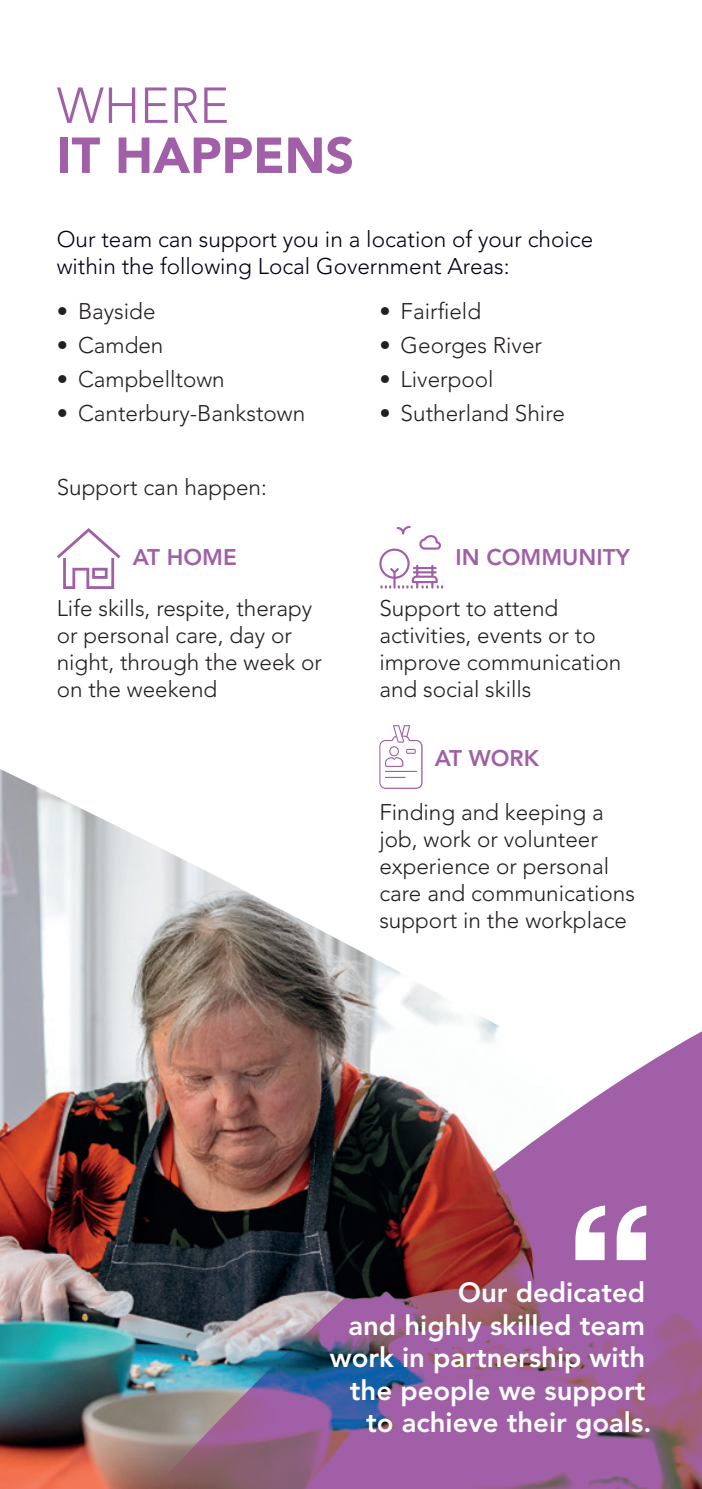
<style>
.page{position:relative;width:702px;height:1489px;background:#fff}
.page>*{position:absolute;margin:0;border:0;box-sizing:border-box;transform-origin:0 0}
.t1{font:900 50px/50px "Avenir LT Std";color:#a05fa7}
.t2{font:800 27.5px/32.5px "Avenir LT Std";color:#fff;text-align:right}
.t3{font:300 22.5px/27px "Avenir LT Std";color:#231f20}
.t4{font:300 22.5px/27px "Avenir LT Std";color:#000212}
.t5{font:800 22.5px "Avenir LT Std";color:#a05fa7}
.s1{font-weight:300}
</style>
<div class="page">
<img style="left:0;top:769px;width:423px;height:719px">
<img style="left:71px;top:946px;width:631px;height:542px">
<svg style="left:575px;top:1205px;width:71px;height:54px"></svg>
<svg style="left:57px;top:528px;width:63px;height:61px"></svg>
<svg style="left:379px;top:526px;width:64px;height:62px"></svg>
<svg style="left:379px;top:725px;width:43px;height:63px"></svg>
<p class="t1" style="left:57px;top:80px;width:299px"><span class="s1">WHERE<br></span>IT HAPPENS</p>
<p class="t4" style="left:57px;top:225px;width:538px">Our team can support you in a location of your choice within the following Local Government Areas:</p>
<p class="t3" style="left:57px;top:298px;width:100px">• Bayside</p>
<p class="t3" style="left:57px;top:332px;width:108px">• Camden</p>
<p class="t3" style="left:57px;top:366px;width:169px">• Campbelltown</p>
<p class="t3" style="left:57px;top:400px;width:250px">• Canterbury-Bankstown</p>
<p class="t3" style="left:379px;top:298px;width:103px">• Fairfield</p>
<p class="t3" style="left:379px;top:332px;width:164px">• Georges River</p>
<p class="t3" style="left:379px;top:366px;width:116px">• Liverpool</p>
<p class="t3" style="left:379px;top:400px;width:187px">• Sutherland Shire</p>
<p class="t3" style="left:57px;top:474px;width:212px">Support can happen:</p>
<p class="t5" style="left:133px;top:543px;width:105px">AT HOME</p>
<p class="t5" style="left:455px;top:543px;width:176px">IN COMMUNITY</p>
<p class="t3" style="left:57px;top:594px;width:267px">Life skills, respite, therapy or personal care, day or night, through the week or on the weekend</p>
<p class="t3" style="left:379px;top:594px;width:243px">Support to attend activities, events or to improve communication and social skills</p>
<p class="t5" style="left:435px;top:744px;width:106px">AT WORK</p>
<p class="t3" style="left:379px;top:799px;width:257px">Finding and keeping a job, work or volunteer experience or personal care and communications support in the workplace</p>
<p class="t2" style="left:330px;top:1276px;width:323px">Our dedicated<br>and highly skilled team work in partnership with the people we support to achieve their goals.</p>
</div>
